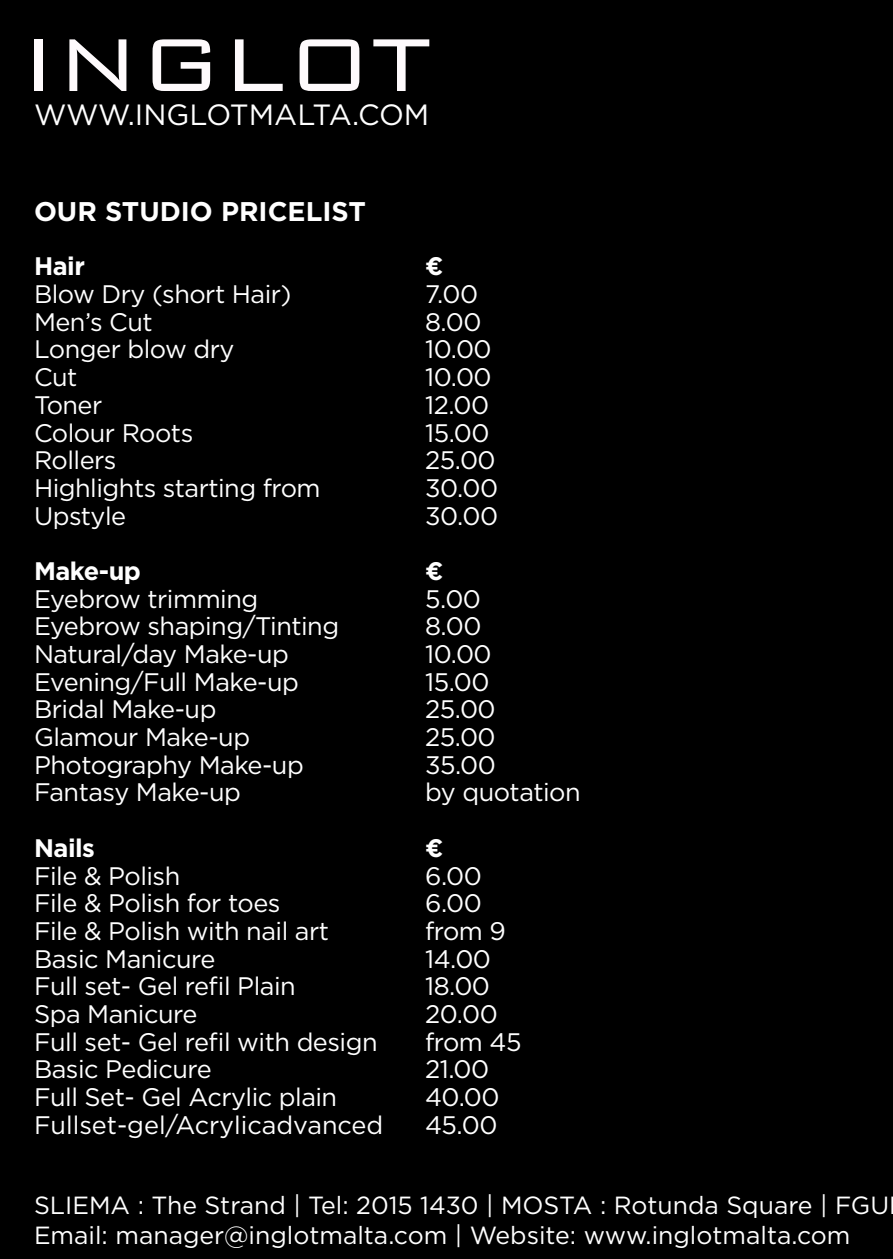
<style>
.page{position:relative;width:893px;height:1259px;background:#000}
.page>*{position:absolute;margin:0;border:0;box-sizing:border-box;transform-origin:0 0}
.t1{font:29.4px "Gotham";color:#fff}
.t2{font:700 27px "Gotham";color:#fff}
.t3{font:25.2px "Gotham";letter-spacing:-.02em;color:#fff}
.t4{font:25.2px "Gotham";color:#fff}
.t5{font:700 25.2px "Gotham";letter-spacing:-.02em;color:#fff}
.t6{font:24.9px/29.7px "Gotham";color:#fff}
</style>
<div class="page">
<div style="left:34px;top:39px;width:9px;height:52px;background:#fefafc"></div>
<svg style="left:69px;top:39px;width:57px;height:52px"></svg>
<svg style="left:153px;top:39px;width:57px;height:52px"></svg>
<svg style="left:235px;top:39px;width:48px;height:52px"></svg>
<svg style="left:300px;top:39px;width:59px;height:52px"></svg>
<svg style="left:373px;top:39px;width:56px;height:52px"></svg>
<p class="t1" style="left:34px;top:96px;width:33px">www</p>
<p class="t1" style="left:128px;top:96px;width:28px">.inglotmalta</p>
<p class="t1" style="left:352px;top:96px;width:30px">.com</p>
<p class="t2" style="left:34px;top:194px;width:333px">OUR STUDIO PRICELIST</p>
<p class="t5" style="left:34px;top:250px;width:52px">Hair</p>
<p class="t5" style="left:425px;top:250px;width:20px">€</p>
<p class="t3" style="left:34px;top:278px;width:259px">Blow Dry (short Hair)</p>
<p class="t3" style="left:425px;top:278px;width:54px">7.00</p>
<p class="t3" style="left:34px;top:306px;width:120px">Men’s Cut</p>
<p class="t3" style="left:425px;top:306px;width:58px">8.00</p>
<p class="t3" style="left:34px;top:333px;width:202px">Longer blow dry</p>
<p class="t3" style="left:425px;top:333px;width:68px">10.00</p>
<p class="t3" style="left:34px;top:361px;width:45px">Cut</p>
<p class="t3" style="left:425px;top:361px;width:68px">10.00</p>
<p class="t3" style="left:34px;top:389px;width:70px">Toner</p>
<p class="t3" style="left:425px;top:389px;width:66px">12.00</p>
<p class="t3" style="left:34px;top:416px;width:161px">Colour Roots</p>
<p class="t3" style="left:425px;top:416px;width:66px">15.00</p>
<p class="t3" style="left:34px;top:444px;width:84px">Rollers</p>
<p class="t3" style="left:425px;top:444px;width:72px">25.00</p>
<p class="t3" style="left:34px;top:472px;width:288px">Highlights starting from</p>
<p class="t3" style="left:425px;top:472px;width:74px">30.00</p>
<p class="t3" style="left:34px;top:499px;width:94px">Upstyle</p>
<p class="t3" style="left:425px;top:499px;width:74px">30.00</p>
<p class="t5" style="left:34px;top:554px;width:109px">Make-up</p>
<p class="t5" style="left:425px;top:554px;width:20px">€</p>
<p class="t3" style="left:34px;top:582px;width:226px">Eyebrow trimming</p>
<p class="t3" style="left:425px;top:582px;width:57px">5.00</p>
<p class="t3" style="left:34px;top:610px;width:307px">Eyebrow shaping/Tinting</p>
<p class="t3" style="left:425px;top:610px;width:58px">8.00</p>
<p class="t3" style="left:34px;top:638px;width:256px">Natural/day Make-up</p>
<p class="t3" style="left:425px;top:638px;width:68px">10.00</p>
<p class="t3" style="left:34px;top:665px;width:266px">Evening/Full Make-up</p>
<p class="t3" style="left:425px;top:665px;width:66px">15.00</p>
<p class="t3" style="left:34px;top:693px;width:184px">Bridal Make-up</p>
<p class="t3" style="left:425px;top:693px;width:72px">25.00</p>
<p class="t3" style="left:34px;top:721px;width:218px">Glamour Make-up</p>
<p class="t3" style="left:425px;top:721px;width:72px">25.00</p>
<p class="t3" style="left:34px;top:748px;width:271px">Photography Make-up</p>
<p class="t3" style="left:425px;top:748px;width:72px">35.00</p>
<p class="t3" style="left:34px;top:776px;width:208px">Fantasy Make-up</p>
<p class="t3" style="left:425px;top:776px;width:157px">by quotation</p>
<p class="t5" style="left:34px;top:831px;width:62px">Nails</p>
<p class="t5" style="left:425px;top:831px;width:20px">€</p>
<p class="t3" style="left:34px;top:859px;width:148px">File &amp; Polish</p>
<p class="t3" style="left:425px;top:859px;width:58px">6.00</p>
<p class="t3" style="left:34px;top:887px;width:248px">File &amp; Polish for toes</p>
<p class="t3" style="left:425px;top:887px;width:58px">6.00</p>
<p class="t3" style="left:34px;top:915px;width:297px">File &amp; Polish with nail art</p>
<p class="t3" style="left:425px;top:915px;width:82px">from 9</p>
<p class="t3" style="left:34px;top:942px;width:183px">Basic Manicure</p>
<p class="t3" style="left:425px;top:942px;width:67px">14.00</p>
<p class="t3" style="left:34px;top:970px;width:263px">Full set- Gel refil Plain</p>
<p class="t3" style="left:425px;top:970px;width:66px">18.00</p>
<p class="t3" style="left:34px;top:998px;width:165px">Spa Manicure</p>
<p class="t3" style="left:425px;top:998px;width:74px">20.00</p>
<p class="t3" style="left:34px;top:1025px;width:345px">Full set- Gel refil with design</p>
<p class="t3" style="left:425px;top:1025px;width:98px">from 45</p>
<p class="t3" style="left:34px;top:1053px;width:179px">Basic Pedicure</p>
<p class="t3" style="left:425px;top:1053px;width:66px">21.00</p>
<p class="t3" style="left:34px;top:1081px;width:305px">Full Set- Gel Acrylic plain</p>
<p class="t3" style="left:425px;top:1081px;width:76px">40.00</p>
<p class="t4" style="left:34px;top:1108px;width:351px">Fullset-gel/Acrylicadvanced</p>
<p class="t3" style="left:425px;top:1108px;width:74px">45.00</p>
<p class="t6" style="left:34px;top:1190px;width:857px">SLIEMA : The Strand | Tel: 2015 1430 | MOSTA : Rotunda Square | FGU<br>Email: manager@inglotmalta.com | Website: www.inglotmalta.com</p>
</div>
